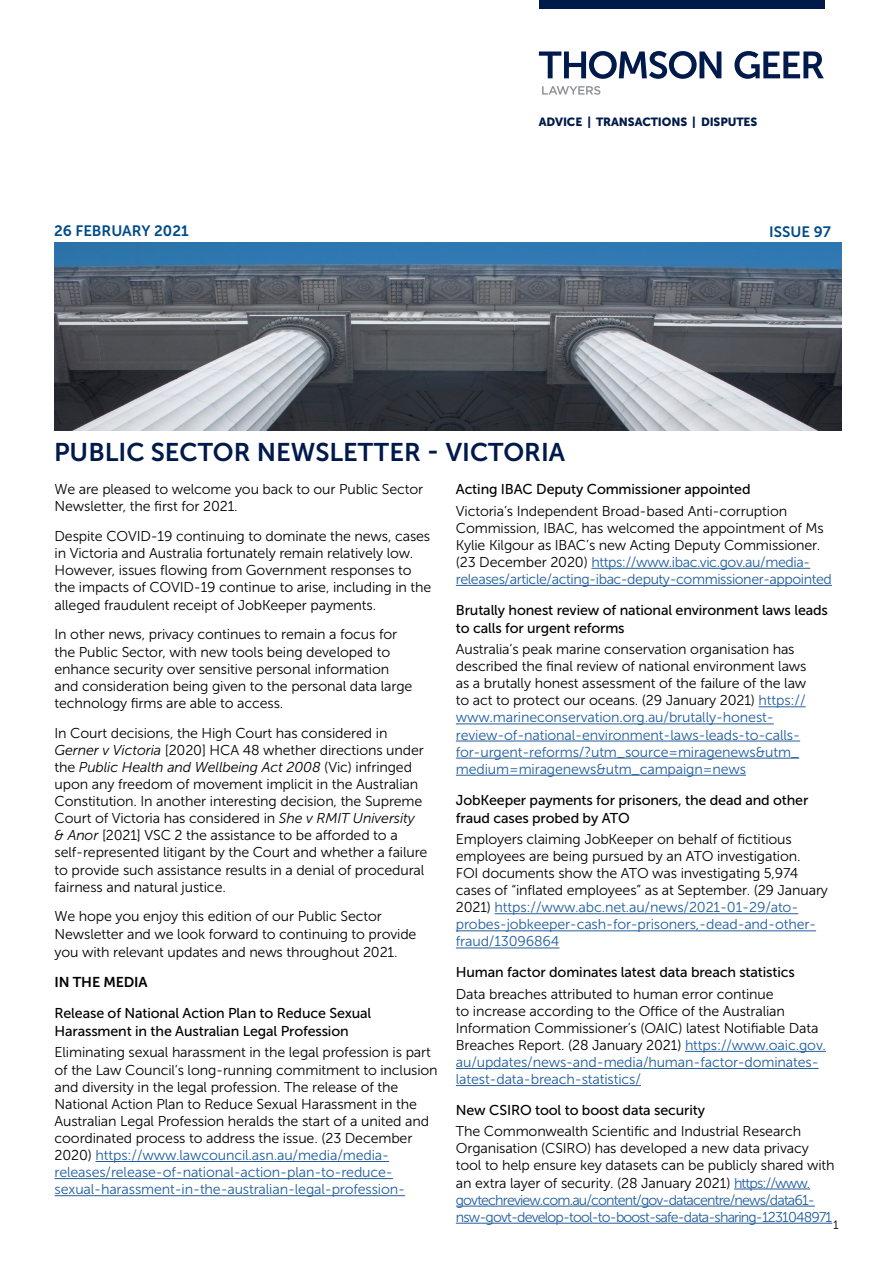
<style>
.page{position:relative;width:893px;height:1263px;background:#fff}
.page>*{position:absolute;margin:0;border:0;box-sizing:border-box;transform-origin:0 0}
.t1{font:25.5px "Museo Sans 700";color:#001a4b}
.t2{font:15px "Museo Sans 700";color:#004c88}
.t3{font:14.25px/17.1px "Museo Sans 300";letter-spacing:-.01em;color:#000}
.t4{font:14.25px/17.1px "Museo Sans 300";letter-spacing:-.01em;color:#215e9e}
.t5{font:14.25px/18px "Museo Sans 500";letter-spacing:-.01em;color:#000}
.t6{font:14.25px "Museo Sans 700";letter-spacing:-.01em;color:#000}
.t7{font:12px "Museo Sans 300";color:#000}
.t8{font:11.85px "Museo Sans 900";letter-spacing:-.01em;color:#001a4b}
.s1{font-style:italic}
.s2{color:#215e9e}
.s3{color:#000}
</style>
<div class="page">
<img style="left:54px;top:242px;width:788px;height:189px">
<svg style="left:539px;top:51px;width:285px;height:28px"></svg>
<svg style="left:542px;top:86px;width:58px;height:9px"></svg>
<div style="left:539px;top:0;width:285px;height:8px;background:#001a4b"></div>
<hr style="left:96px;top:1161px;width:293px;height:1px;background:#215e9e">
<hr style="left:55px;top:1178px;width:338px;height:1px;background:#215e9e">
<hr style="left:55px;top:1195px;width:350px;height:1px;background:#215e9e">
<hr style="left:591px;top:568px;width:219px;height:1px;background:#215e9e">
<hr style="left:456px;top:585px;width:376px;height:1px;background:#215e9e">
<hr style="left:759px;top:706px;width:47px;height:1px;background:#215e9e">
<hr style="left:456px;top:723px;width:318px;height:1px;background:#215e9e">
<hr style="left:456px;top:741px;width:344px;height:1px;background:#215e9e">
<hr style="left:456px;top:758px;width:343px;height:1px;background:#215e9e">
<hr style="left:456px;top:775px;width:290px;height:1px;background:#215e9e">
<hr style="left:495px;top:913px;width:303px;height:1px;background:#215e9e">
<hr style="left:456px;top:930px;width:360px;height:1px;background:#215e9e">
<hr style="left:456px;top:947px;width:103px;height:1px;background:#215e9e">
<hr style="left:685px;top:1051px;width:141px;height:1px;background:#215e9e">
<hr style="left:456px;top:1068px;width:363px;height:1px;background:#215e9e">
<hr style="left:456px;top:1085px;width:185px;height:1px;background:#215e9e">
<hr style="left:734px;top:1188px;width:76px;height:1px;background:#215e9e">
<hr style="left:456px;top:1206px;width:359px;height:1px;background:#215e9e">
<hr style="left:456px;top:1223px;width:376px;height:1px;background:#215e9e">
<p class="t8" style="left:539px;top:115px;width:220px">ADVICE | TRANSACTIONS | DISPUTES</p>
<p class="t2" style="left:54px;top:222px;width:136px">26 FEBRUARY 2021</p>
<p class="t2" style="left:769px;top:223px;width:63px">ISSUE 97</p>
<h1 class="t1" style="left:54px;top:438px;width:513px">PUBLIC SECTOR NEWSLETTER - VICTORIA</h1>
<p class="t3" style="left:55px;top:481px;width:370px">We are pleased to welcome you back to our Public Sector<br>Newsletter, the first for 2021.</p>
<p class="t3" style="left:55px;top:528px;width:378px">Despite COVID-19 continuing to dominate the news, cases in Victoria and Australia fortunately remain relatively low.<br>However, issues flowing from Government responses to the impacts of COVID-19 continue to arise, including in the alleged fraudulent receipt of JobKeeper payments.</p>
<p class="t3" style="left:55px;top:626px;width:359px">In other news, privacy continues to remain a focus for the Public Sector, with new tools being developed to enhance security over sensitive personal information and consideration being given to the personal data large technology firms are able to access.</p>
<p class="t3" style="left:55px;top:724px;width:374px">In Court decisions, the High Court has considered in <span class="s1">Gerner v Victoria</span> [2020] HCA 48 whether directions under the <span class="s1">Public Health and Wellbeing Act 2008</span> (Vic) infringed upon any freedom of movement implicit in the Australian Constitution. In another interesting decision, the Supreme Court of Victoria has considered in <span class="s1">She v RMIT University &amp; Anor</span> [2021] VSC 2 the assistance to be afforded to a self-represented litigant by the Court and whether a failure to provide such assistance results in a denial of procedural fairness and natural justice.</p>
<p class="t3" style="left:55px;top:908px;width:363px;line-height:17.5px">We hope you enjoy this edition of our Public Sector<br>Newsletter and we look forward to continuing to provide you with relevant updates and news throughout 2021.</p>
<p class="t6" style="left:55px;top:974px;width:94px">IN THE MEDIA</p>
<p class="t5" style="left:55px;top:1004px;width:318px">Release of National Action Plan to Reduce Sexual<br>Harassment in the Australian Legal Profession</p>
<p class="t3" style="left:55px;top:1044px;width:385px">Eliminating sexual harassment in the legal profession is part of the Law Council’s long-running commitment to inclusion and diversity in the legal profession. The release of the National Action Plan to Reduce Sexual Harassment in the Australian Legal Profession heralds the start of a united and coordinated process to address the issue. (23 December 2020) <span class="s2">https://www.lawcouncil.asn.au/media/media&shy;releases/release-of-national-action-plan-to-reduce&shy;sexual-harassment-in-the-australian-legal-profession-</span></p>
<p class="t5" style="left:456px;top:480px;width:296px">Acting IBAC Deputy Commissioner appointed</p>
<p class="t3" style="left:456px;top:502px;width:378px">Victoria’s Independent Broad-based Anti-corruption Commission, IBAC, has welcomed the appointment of Ms Kylie Kilgour as IBAC’s new Acting Deputy Commissioner. (23 December 2020) <span class="s2">https://www.ibac.vic.gov.au/media&shy;releases/article/acting-ibac-deputy-commissioner-appointed</span></p>
<p class="t5" style="left:456px;top:601px;width:374px">Brutally honest review of national environment laws leads to calls for urgent reforms</p>
<p class="t4" style="left:456px;top:641px;width:352px"><span class="s3">Australia’s peak marine conservation organisation has described the final review of national environment laws as a brutally honest assessment of the failure of the law to act to protect our oceans. (29 January 2021)</span> https:// www.marineconservation.org.au/brutally-honest&shy;review-of-national-environment-laws-leads-to-calls&shy;for-urgent-reforms/?utm_source=miragenews&amp;utm_ medium=miragenews&amp;utm_campaign=news</p>
<p class="t5" style="left:456px;top:791px;width:354px">JobKeeper payments for prisoners, the dead and other fraud cases probed by ATO</p>
<p class="t3" style="left:456px;top:830px;width:374px">Employers claiming JobKeeper on behalf of fictitious employees are being pursued by an ATO investigation.<br>FOI documents show the ATO was investigating 5,974 cases of “inflated employees” as at September. (29 January 2021) <span class="s2">https://www.abc.net.au/news/2021-01-29/ato&shy;probes-jobkeeper-cash-for-prisoners,-dead-and-other&shy;fraud/13096864</span></p>
<p class="t5" style="left:456px;top:963px;width:341px">Human factor dominates latest data breach statistics</p>
<p class="t3" style="left:456px;top:985px;width:372px">Data breaches attributed to human error continue<br>to increase according to the Office of the Australian Information Commissioner’s (OAIC) latest Notifiable Data Breaches Report. (28 January 2021) <span class="s2">https://www.oaic.gov. au/updates/news-and-media/human-factor-dominates&shy;latest-data-breach-statistics/</span></p>
<p class="t5" style="left:456px;top:1101px;width:251px">New CSIRO tool to boost data security</p>
<p class="t3" style="left:456px;top:1123px;width:380px">The Commonwealth Scientific and Industrial Research Organisation (CSIRO) has developed a new data privacy tool to help ensure key datasets can be publicly shared with an extra layer of security. (28 January 2021) <span class="s2">https://www. govtechreview.com.au/content/gov-datacentre/news/data61- nsw-govt-develop-tool-to-boost-safe-data-sharing-1231048971</span></p>
<p class="t7" style="left:833px;top:1219px;width:7px">1</p>
</div>
